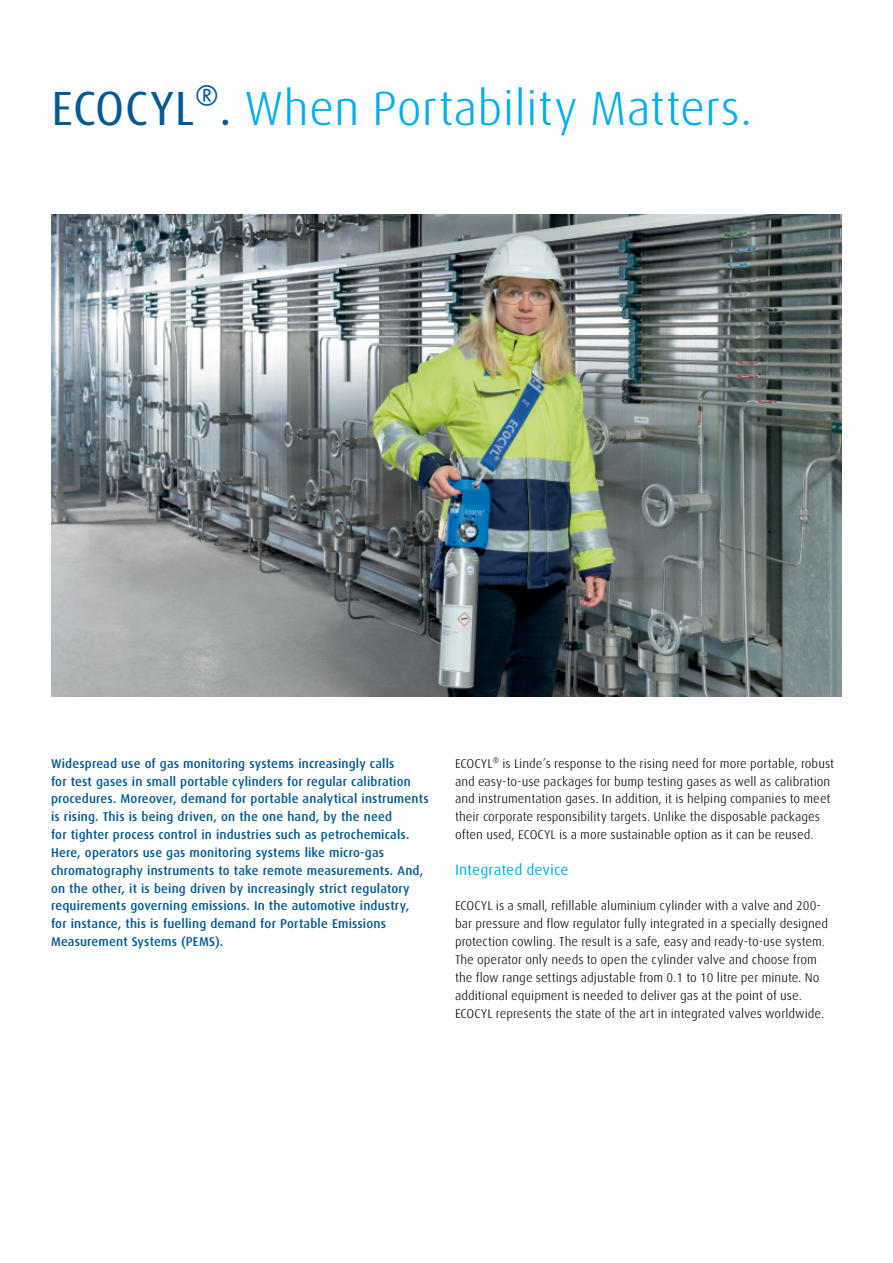
<style>
.page{position:relative;width:893px;height:1263px;background:#fff}
.page>*{position:absolute;margin:0;border:0;box-sizing:border-box;transform-origin:0 0}
.t1{font:300 48px "Linde Dax Global";color:#00aeef}
.t2{font:15px "Linde Dax Global";letter-spacing:.005em;color:#00aeef}
.t3{font:300 12.75px/17.9px "Linde Dax Global";color:#000}
.t4{font:500 12.75px/17.9px "Linde Dax Global";letter-spacing:.015em;color:#005993}
.s1{font-weight:400;color:#005993}
</style>
<div class="page">
<img style="left:51px;top:214px;width:791px;height:482px">
<h1 class="t1" style="left:51px;top:80px;width:703px"><span class="s1">ECOCYL®.</span> When Portability Matters.</h1>
<p class="t4" style="left:51px;top:754px;width:379px">Widespread use of gas monitoring systems increasingly calls<br>for test gases in small portable cylinders for regular calibration procedures. Moreover, demand for portable analytical instruments is rising. This is being driven, on the one hand, by the need<br>for tighter process control in industries such as petrochemicals.<br>Here, operators use gas monitoring systems like micro-gas chromatography instruments to take remote measurements. And, on the other, it is being driven by increasingly strict regulatory requirements governing emissions. In the automotive industry,<br>for instance, this is fuelling demand for Portable Emissions Measurement Systems (PEMS).</p>
<p class="t3" style="left:455px;top:754px;width:381px">ECOCYL® is Linde’s response to the rising need for more portable, robust and easy-to-use packages for bump testing gases as well as calibration and instrumentation gases. In addition, it is helping companies to meet their corporate responsibility targets. Unlike the disposable packages often used, ECOCYL is a more sustainable option as it can be reused.</p>
<p class="t2" style="left:455px;top:861px;width:115px">Integrated device</p>
<p class="t3" style="left:455px;top:897px;width:375px">ECOCYL is a small, refillable aluminium cylinder with a valve and 200- bar pressure and flow regulator fully integrated in a specially designed protection cowling. The result is a safe, easy and ready-to-use system.<br>The operator only needs to open the cylinder valve and choose from the flow range settings adjustable from 0.1 to 10 litre per minute. No additional equipment is needed to deliver gas at the point of use.<br>ECOCYL represents the state of the art in integrated valves worldwide.</p>
</div>
